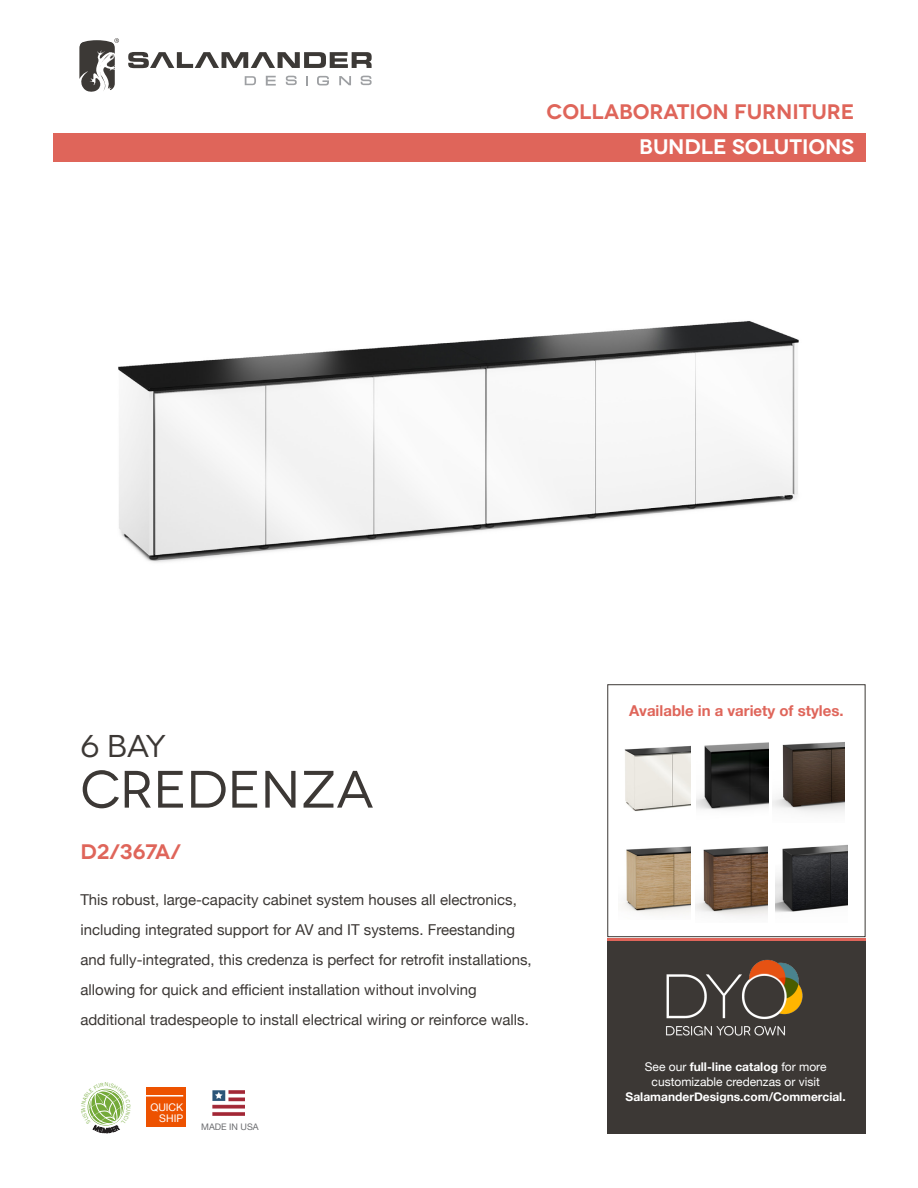
<style>
.page{position:relative;width:918px;height:1188px;background:#fff}
.page>*{position:absolute;margin:0;border:0;box-sizing:border-box;transform-origin:0 0}
.t1{font:52.5px "Novecentowide";color:#3c3835}
.t2{font:31.5px "Novecentowide";color:#3c3835}
.t3{font:600 21px "Novecentowide";color:#df655a}
.t4{font:600 21px "Novecentowide";color:#fff}
.t5{font:15px/30px "Helvetica Neue";color:#3c3835}
.t6{font:700 15px "Helvetica Neue";color:#df655a}
.t7{font:700 12px/15px "Helvetica Neue";color:#fff;text-align:center}
.t8{font:10.5px "Helvetica Neue";color:#fff}
.t9{font:9px "Helvetica Neue";color:#6c6d70}
.s1{font-weight:400}
</style>
<div class="page">
<div style="left:53px;top:133px;width:813px;height:29px;background:#df655a"></div>
<img style="left:118px;top:321px;width:681px;height:242px">
<svg style="left:128px;top:52px;width:244px;height:16px"></svg>
<svg style="left:245px;top:76px;width:11px;height:9px"></svg>
<svg style="left:266px;top:76px;width:10px;height:10px"></svg>
<svg style="left:286px;top:76px;width:11px;height:9px"></svg>
<svg style="left:306px;top:76px;width:2px;height:10px"></svg>
<svg style="left:317px;top:76px;width:12px;height:9px"></svg>
<svg style="left:339px;top:76px;width:12px;height:9px"></svg>
<svg style="left:361px;top:76px;width:11px;height:9px"></svg>
<svg style="left:79px;top:38px;width:40px;height:54px"></svg>
<div style="left:607px;top:684px;width:259px;height:253px;background:#fff;border:1px solid #3c3835"></div>
<img style="left:212px;top:1090px;width:32px;height:26px">
<div style="left:146px;top:1087px;width:40px;height:40px;background:#ed5200"></div>
<hr style="left:138px;top:1095px;width:45px;height:2px;background:#fff">
<img style="left:773px;top:742px;width:72px;height:71px">
<img style="left:622px;top:846px;width:68px;height:68px">
<img style="left:695px;top:846px;width:72px;height:71px">
<img style="left:697px;top:742px;width:72px;height:68px">
<img style="left:776px;top:844px;width:72px;height:68px">
<img style="left:624px;top:746px;width:66px;height:65px">
<div style="left:608px;top:940px;width:258px;height:194px;background:#3c3835"></div>
<img style="left:666px;top:959px;width:137px;height:77px">
<hr style="left:607px;top:938px;width:259px;height:3px;background:#df655a">
<svg style="left:87px;top:1088px;width:38px;height:38px"></svg>
<p class="t3" style="left:547px;top:99px;width:309px">COLLABORATION FURNITURE</p>
<p class="t4" style="left:639px;top:134px;width:216px">BUNDLE SOLUTIONS</p>
<p class="t2" style="left:80px;top:727px;width:87px">6 BAY</p>
<p class="t1" style="left:80px;top:758px;width:295px">CREDENZA</p>
<p class="t3" style="left:80px;top:838px;width:102px">D2/367A/</p>
<p class="t5" style="left:80px;top:885px;width:453px">This robust, large-capacity cabinet system houses all electronics, including integrated support for AV and IT systems. Freestanding and fully-integrated, this credenza is perfect for retrofit installations, allowing for quick and efficient installation without involving additional tradespeople to install electrical wiring or reinforce walls.</p>
<p class="t8" style="left:150px;top:1100px;width:34px">QUICK</p>
<p class="t8" style="left:159px;top:1110px;width:25px">SHIP</p>
<p class="t9" style="left:201px;top:1120px;width:59px">MADE IN USA</p>
<p class="t6" style="left:629px;top:699px;width:216px">Available in a variety of styles.</p>
<p class="t7" style="left:645px;top:1059px;width:183px"><span class="s1">See our</span> full-line catalog <span class="s1">for more</span></p>
<p class="t7" style="left:626px;top:1074px;width:222px"><span class="s1">customizable credenzas or visit<br></span>SalamanderDesigns.com/Commercial.</p>
</div>
